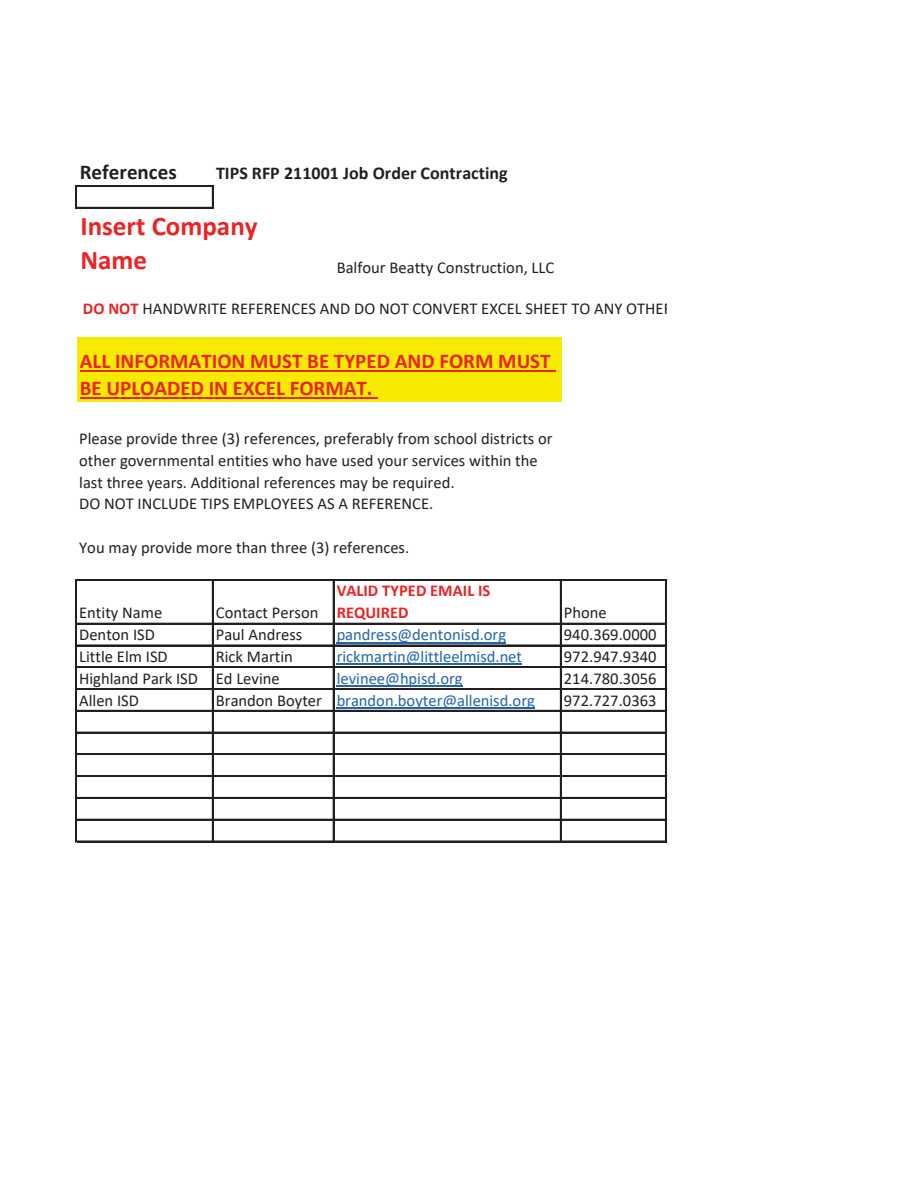
<style>
.page{position:relative;width:918px;height:1188px;background:#fff}
.page>*{position:absolute;margin:0;border:0;box-sizing:border-box;transform-origin:0 0}
.t1{font:700 27px/34.3px "Calibri";color:#ed2224}
.t2{font:700 21px/27px "Calibri";color:#ed2224}
.t3{font:700 21px "Calibri";color:#231f20}
.t4{font:700 18px "Calibri";letter-spacing:.005em;color:#231f20}
.t5{font:16.5px/21.8px "Calibri";color:#231f20}
.t6{font:16.5px "Calibri";color:#2364af}
.t7{font:700 16.5px/21.8px "Calibri";color:#ed2224}
.s1{font-weight:700;color:#ed2224}
.s2{color:#231f20}
</style>
<div class="page">
<div style="left:77px;top:337px;width:484px;height:65px;background:#f6eb00"></div>
<hr style="left:337px;top:642px;width:169px;height:1px;background:#2364af">
<hr style="left:337px;top:664px;width:185px;height:1px;background:#2364af">
<hr style="left:337px;top:686px;width:126px;height:1px;background:#2364af">
<hr style="left:337px;top:707px;width:198px;height:1px;background:#2364af">
<hr style="left:80px;top:370px;width:475px;height:2px;background:#ed2224">
<hr style="left:80px;top:397px;width:297px;height:2px;background:#ed2224">
<svg style="left:75px;top:185px;width:2px;height:24px"></svg>
<hr style="left:212px;top:187px;width:2px;height:22px;background:#231f20">
<hr style="left:75px;top:580px;width:1px;height:262px;background:#231f20">
<hr style="left:76px;top:579px;width:1px;height:263px;background:#231f20">
<hr style="left:212px;top:581px;width:2px;height:261px;background:#231f20">
<hr style="left:333px;top:581px;width:2px;height:261px;background:#231f20">
<hr style="left:560px;top:581px;width:2px;height:261px;background:#231f20">
<hr style="left:665px;top:581px;width:2px;height:261px;background:#231f20">
<hr style="left:77px;top:185px;width:137px;height:2px;background:#231f20">
<hr style="left:77px;top:207px;width:137px;height:2px;background:#231f20">
<hr style="left:77px;top:579px;width:590px;height:2px;background:#231f20">
<hr style="left:77px;top:623px;width:590px;height:2px;background:#231f20">
<hr style="left:77px;top:645px;width:590px;height:1px;background:#231f20">
<hr style="left:77px;top:666px;width:590px;height:1px;background:#231f20">
<hr style="left:77px;top:667px;width:590px;height:1px;background:#231f20">
<hr style="left:77px;top:688px;width:590px;height:2px;background:#231f20">
<hr style="left:77px;top:710px;width:590px;height:2px;background:#231f20">
<hr style="left:77px;top:732px;width:590px;height:1px;background:#231f20">
<hr style="left:77px;top:754px;width:590px;height:1px;background:#231f20">
<hr style="left:77px;top:775px;width:590px;height:1px;background:#231f20">
<hr style="left:77px;top:776px;width:590px;height:1px;background:#231f20">
<hr style="left:77px;top:797px;width:590px;height:2px;background:#231f20">
<hr style="left:77px;top:819px;width:590px;height:2px;background:#231f20">
<hr style="left:77px;top:841px;width:590px;height:1px;background:#231f20">
<p class="t3" style="left:80px;top:164px;width:99px">References</p>
<p class="t4" style="left:216px;top:166px;width:293px">TIPS RFP 211001 Job Order Contracting</p>
<h1 class="t1" style="left:80px;top:211px;width:179px">Insert Company<br>Name</h1>
<p class="t5" style="left:337px;top:258px;width:219px">Balfour Beatty Construction, LLC</p>
<p class="t5" style="left:83px;top:299px;width:591px"><span class="s1">DO NOT</span> HANDWRITE REFERENCES AND DO NOT CONVERT EXCEL SHEET TO ANY OTHER</p>
<p class="t2" style="left:80px;top:349px;width:472px">ALL INFORMATION MUST BE TYPED AND FORM MUST<br>BE UPLOADED IN EXCEL FORMAT.</p>
<p class="t5" style="left:79px;top:429px;width:475px">Please provide three (3) references, preferably from school districts or other governmental entities who have used your services within the last three years. Additional references may be required.</p>
<p class="t5" style="left:79px;top:494px;width:356px">DO NOT INCLUDE TIPS EMPLOYEES AS A REFERENCE.</p>
<p class="t5" style="left:79px;top:538px;width:332px">You may provide more than three (3) references.</p>
<p class="t5" style="left:79px;top:603px;width:85px">Entity Name</p>
<p class="t5" style="left:216px;top:603px;width:104px">Contact Person</p>
<p class="t7" style="left:337px;top:581px;width:155px">VALID TYPED EMAIL IS<br>REQUIRED</p>
<p class="t5" style="left:564px;top:603px;width:44px">Phone</p>
<p class="t5" style="left:79px;top:625px;width:77px">Denton ISD</p>
<p class="t5" style="left:216px;top:625px;width:88px">Paul Andress</p>
<p class="t6" style="left:337px;top:628px;width:171px">pandress@dentonisd.org</p>
<p class="t5" style="left:564px;top:625px;width:94px">940.369.0000</p>
<p class="t5" style="left:79px;top:647px;width:90px">Little Elm ISD</p>
<p class="t5" style="left:216px;top:647px;width:79px">Rick Martin</p>
<p class="t6" style="left:337px;top:650px;width:187px">rickmartin@littleelmisd.net</p>
<p class="t5" style="left:564px;top:647px;width:94px">972.947.9340</p>
<p class="t5" style="left:79px;top:669px;width:202px">Highland Park ISD Ed Levine</p>
<p class="t6" style="left:337px;top:671px;width:128px">levinee@hpisd.org</p>
<p class="t5" style="left:564px;top:669px;width:94px">214.780.3056</p>
<p class="t5" style="left:79px;top:691px;width:61px">Allen ISD</p>
<p class="t6" style="left:216px;top:693px;width:321px"><span class="s2">Brandon Boyter</span> brandon.boyter@allenisd.org</p>
<p class="t5" style="left:564px;top:691px;width:94px">972.727.0363</p>
</div>
